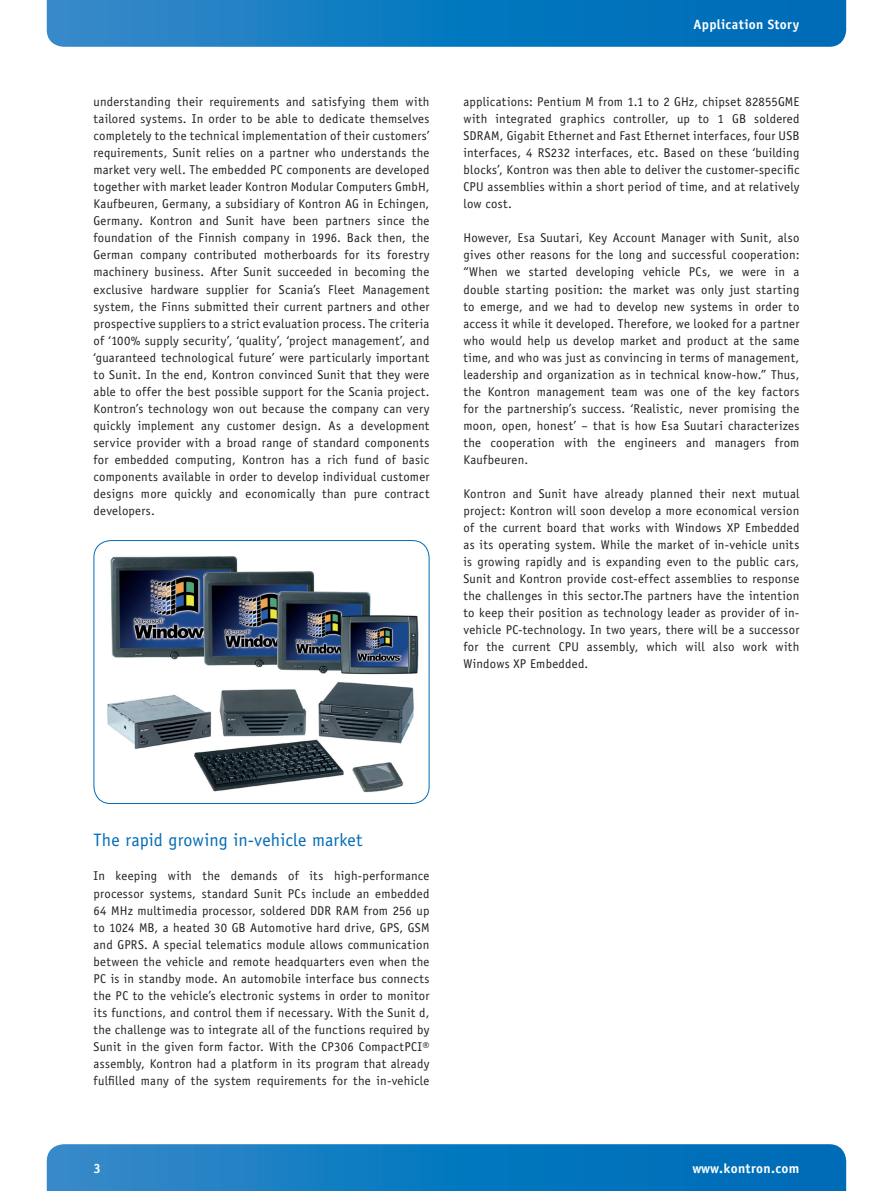
<style>
.page{position:relative;width:893px;height:1191px;background:#fff}
.page>*{position:absolute;margin:0;border:0;box-sizing:border-box;transform-origin:0 0}
.t1{font:18px "Officina Sans";letter-spacing:.005em;color:#006bb6}
.t2{font:700 13.5px "Officina Sans";letter-spacing:.025em;color:#fff}
.t3{font:12.75px/17px "Officina Sans";letter-spacing:.02em;color:#231f20;text-align:justify}
</style>
<div class="page">
<svg style="left:47px;top:0;width:799px;height:47px;background:#117ac0"></svg>
<svg style="left:47px;top:1144px;width:799px;height:47px;background:#117ac0"></svg>
<img style="left:107px;top:549px;width:322px;height:246px">
<div style="left:94px;top:540px;width:335px;height:264px;border:1px solid #006bb6;border-radius:17px"></div>
<p class="t3" style="left:94px;top:95px;width:338px">understanding their requirements and satisfying them with tailored systems. In order to be able to dedicate themselves completely to the technical implementation of their customers’ requirements, Sunit relies on a partner who understands the market very well. The embedded PC components are developed together with market leader Kontron Modular Computers GmbH, Kaufbeuren, Germany, a subsidiary of Kontron AG in Echingen, Germany. Kontron and Sunit have been partners since the foundation of the Finnish company in 1996. Back then, the German company contributed motherboards for its forestry machinery business. After Sunit succeeded in becoming the exclusive hardware supplier for Scania’s Fleet Management system, the Finns submitted their current partners and other prospective suppliers to a strict evaluation process. The criteria of ‘100% supply security’, ‘quality’, ‘project management’, and ‘guaranteed technological future’ were particularly important to Sunit. In the end, Kontron convinced Sunit that they were able to offer the best possible support for the Scania project.<br>Kontron’s technology won out because the company can very quickly implement any customer design. As a development service provider with a broad range of standard components for embedded computing, Kontron has a rich fund of basic components available in order to develop individual customer designs more quickly and economically than pure contract developers.</p>
<p class="t2" style="left:693px;top:19px;width:108px">Application Story</p>
<p class="t3" style="left:463px;top:95px;width:337px">applications: Pentium M from 1.1 to 2 GHz, chipset 82855GME with integrated graphics controller, up to 1 GB soldered SDRAM, Gigabit Ethernet and Fast Ethernet interfaces, four USB interfaces, 4 RS232 interfaces, etc. Based on these ‘building blocks’, Kontron was then able to deliver the customer-specific CPU assemblies within a short period of time, and at relatively low cost.</p>
<p class="t3" style="left:463px;top:231px;width:337px">However, Esa Suutari, Key Account Manager with Sunit, also gives other reasons for the long and successful cooperation: “When we started developing vehicle PCs, we were in a double starting position: the market was only just starting to emerge, and we had to develop new systems in order to access it while it developed. Therefore, we looked for a partner who would help us develop market and product at the same time, and who was just as convincing in terms of management, leadership and organization as in technical know-how.” Thus, the Kontron management team was one of the key factors for the partnership’s success. ‘Realistic, never promising the moon, open, honest’ – that is how Esa Suutari characterizes the cooperation with the engineers and managers from Kaufbeuren.</p>
<p class="t3" style="left:463px;top:486px;width:337px">Kontron and Sunit have already planned their next mutual project: Kontron will soon develop a more economical version of the current board that works with Windows XP Embedded as its operating system. While the market of in-vehicle units is growing rapidly and is expanding even to the public cars, Sunit and Kontron provide cost-effect assemblies to response the challenges in this sector.The partners have the intention to keep their position as technology leader as provider of in&shy;vehicle PC-technology. In two years, there will be a successor for the current CPU assembly, which will also work with Windows XP Embedded.</p>
<h1 class="t1" style="left:94px;top:833px;width:270px">The rapid growing in-vehicle market</h1>
<p class="t3" style="left:94px;top:868px;width:337px">In keeping with the demands of its high-performance processor systems, standard Sunit PCs include an embedded 64 MHz multimedia processor, soldered DDR RAM from 256 up to 1024 MB, a heated 30 GB Automotive hard drive, GPS, GSM and GPRS. A special telematics module allows communication between the vehicle and remote headquarters even when the PC is in standby mode. An automobile interface bus connects the PC to the vehicle’s electronic systems in order to monitor its functions, and control them if necessary. With the Sunit d, the challenge was to integrate all of the functions required by Sunit in the given form factor. With the CP306 CompactPCI® assembly, Kontron had a platform in its program that already fulfilled many of the system requirements for the in-vehicle</p>
<p class="t2" style="left:94px;top:1163px;width:9px">3</p>
<p class="t2" style="left:692px;top:1163px;width:109px">www.kontron.com</p>
</div>
